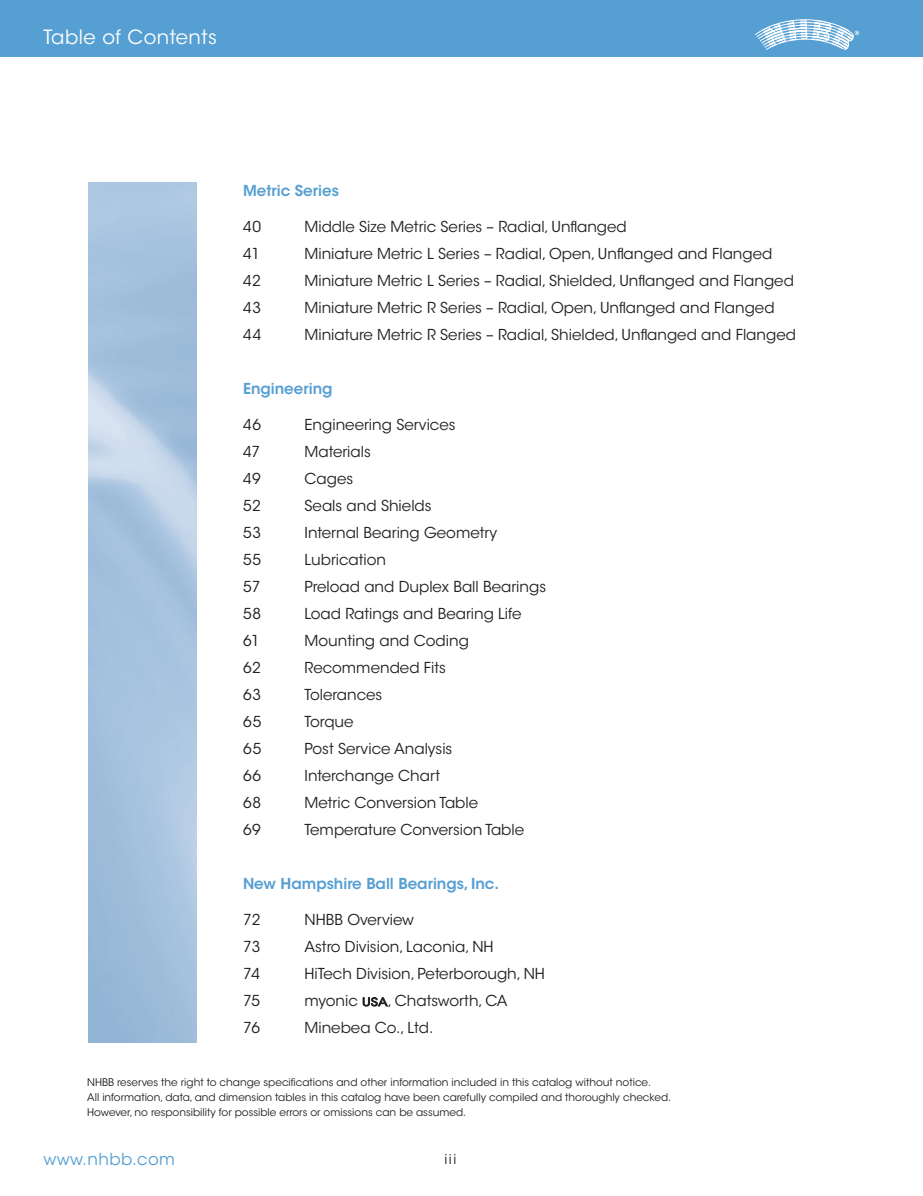
<style>
.page{position:relative;width:923px;height:1196px;background:#fff}
.page>*{position:absolute;margin:0;border:0;box-sizing:border-box;transform-origin:0 0}
.t1{font:19.5px "ITC Avant Garde Std";letter-spacing:.025em;color:#fff}
.t2{font:16.5px "ITC Avant Garde Std";letter-spacing:.025em;color:#569fd3}
.t3{font:15px "ITC Avant Garde Std";color:#231f20}
.t4{font:600 15px "ITC Avant Garde Std";color:#569fd3}
.t5{font:13.5px "ITC Avant Garde Std";color:#231f20}
.t6{font:10.5px/15px "ITC Avant Garde Std";color:#231f20}
.s1{font-size:11.25px}
.s2{font-style:inherit}
</style>
<div class="page">
<div style="left:0;top:0;width:922px;height:57px;background:#569fd3"></div>
<svg style="left:755px;top:20px;width:104px;height:30px"></svg>
<svg style="left:363px;top:997px;width:24px;height:9px"></svg>
<h1 class="t1" style="left:43px;top:30px;width:175px">Table of Contents</h1>
<p class="t4" style="left:243px;top:184px;width:97px">Metric Series</p>
<p class="t3" style="left:243px;top:220px;width:20px">40</p>
<p class="t3" style="left:304px;top:220px;width:324px">Middle Size Metric Series – Radial, Unflanged</p>
<p class="t3" style="left:243px;top:247px;width:19px">41</p>
<p class="t3" style="left:304px;top:247px;width:469px">Miniature Metric L Series – Radial, Open, Unflanged and Flanged</p>
<p class="t3" style="left:243px;top:274px;width:19px">42</p>
<p class="t3" style="left:304px;top:274px;width:491px">Miniature Metric L Series – Radial, Shielded, Unflanged and Flanged</p>
<p class="t3" style="left:243px;top:301px;width:20px">43</p>
<p class="t3" style="left:304px;top:301px;width:471px">Miniature Metric R Series – Radial, Open, Unflanged and Flanged</p>
<p class="t3" style="left:243px;top:328px;width:20px">44</p>
<p class="t3" style="left:304px;top:328px;width:493px">Miniature Metric R Series – Radial, Shielded, Unflanged and Flanged</p>
<p class="t4" style="left:243px;top:382px;width:91px">Engineering</p>
<p class="t3" style="left:243px;top:418px;width:20px">46</p>
<p class="t3" style="left:304px;top:418px;width:152px">Engineering Services</p>
<p class="t3" style="left:243px;top:445px;width:19px">47</p>
<p class="t3" style="left:304px;top:445px;width:68px">Materials</p>
<p class="t3" style="left:243px;top:472px;width:19px">49</p>
<p class="t3" style="left:304px;top:472px;width:50px">Cages</p>
<p class="t3" style="left:243px;top:499px;width:19px">52</p>
<p class="t3" style="left:304px;top:499px;width:129px">Seals and Shields</p>
<p class="t3" style="left:243px;top:526px;width:20px">53</p>
<p class="t3" style="left:304px;top:526px;width:194px">Internal Bearing Geometry</p>
<p class="t3" style="left:243px;top:553px;width:20px">55</p>
<p class="t3" style="left:304px;top:553px;width:83px">Lubrication</p>
<p class="t3" style="left:243px;top:580px;width:19px">57</p>
<p class="t3" style="left:304px;top:580px;width:243px">Preload and Duplex Ball Bearings</p>
<p class="t3" style="left:243px;top:607px;width:20px">58</p>
<p class="t3" style="left:304px;top:607px;width:218px">Load Ratings and Bearing Life</p>
<p class="t3" style="left:243px;top:634px;width:18px">61</p>
<p class="t3" style="left:304px;top:634px;width:166px">Mounting and Coding</p>
<p class="t3" style="left:243px;top:661px;width:19px">62</p>
<p class="t3" style="left:304px;top:661px;width:143px">Recommended Fits</p>
<p class="t3" style="left:243px;top:688px;width:20px">63</p>
<p class="t3" style="left:304px;top:688px;width:79px">Tolerances</p>
<p class="t3" style="left:243px;top:715px;width:20px">65</p>
<p class="t3" style="left:304px;top:715px;width:51px">Torque</p>
<p class="t3" style="left:243px;top:742px;width:20px">65</p>
<p class="t3" style="left:304px;top:742px;width:149px">Post Service Analysis</p>
<p class="t3" style="left:243px;top:769px;width:20px">66</p>
<p class="t3" style="left:304px;top:769px;width:137px">Interchange Chart</p>
<p class="t3" style="left:243px;top:796px;width:20px">68</p>
<p class="t3" style="left:304px;top:796px;width:175px">Metric Conversion Table</p>
<p class="t3" style="left:243px;top:823px;width:19px">69</p>
<p class="t3" style="left:304px;top:823px;width:221px">Temperature Conversion Table</p>
<p class="t4" style="left:243px;top:877px;width:258px">New Hampshire Ball Bearings, Inc.</p>
<p class="t3" style="left:243px;top:913px;width:19px">72</p>
<p class="t3" style="left:304px;top:913px;width:111px">NHBB Overview</p>
<p class="t3" style="left:243px;top:940px;width:19px">73</p>
<p class="t3" style="left:304px;top:940px;width:190px">Astro Division, Laconia, NH</p>
<p class="t3" style="left:243px;top:967px;width:19px">74</p>
<p class="t3" style="left:304px;top:967px;width:242px">HiTech Division, Peterborough, NH</p>
<p class="t3" style="left:243px;top:994px;width:19px">75</p>
<p class="t3" style="left:304px;top:994px;width:204px">myonic <span class="s1">USA</span><span class="s2">,</span> Chatsworth, CA</p>
<p class="t3" style="left:243px;top:1021px;width:19px">76</p>
<p class="t3" style="left:304px;top:1021px;width:130px">Minebea Co., Ltd.</p>
<p class="t6" style="left:87px;top:1075px;width:585px">NHBB reserves the right to change specifications and other information included in this catalog without notice.<br>All information, data, and dimension tables in this catalog have been carefully compiled and thoroughly checked.<br>However, no responsibility for possible errors or omissions can be assumed.</p>
<p class="t2" style="left:43px;top:1152px;width:133px">www.nhbb.com</p>
<p class="t5" style="left:444px;top:1153px;width:13px">iii</p>
</div>
